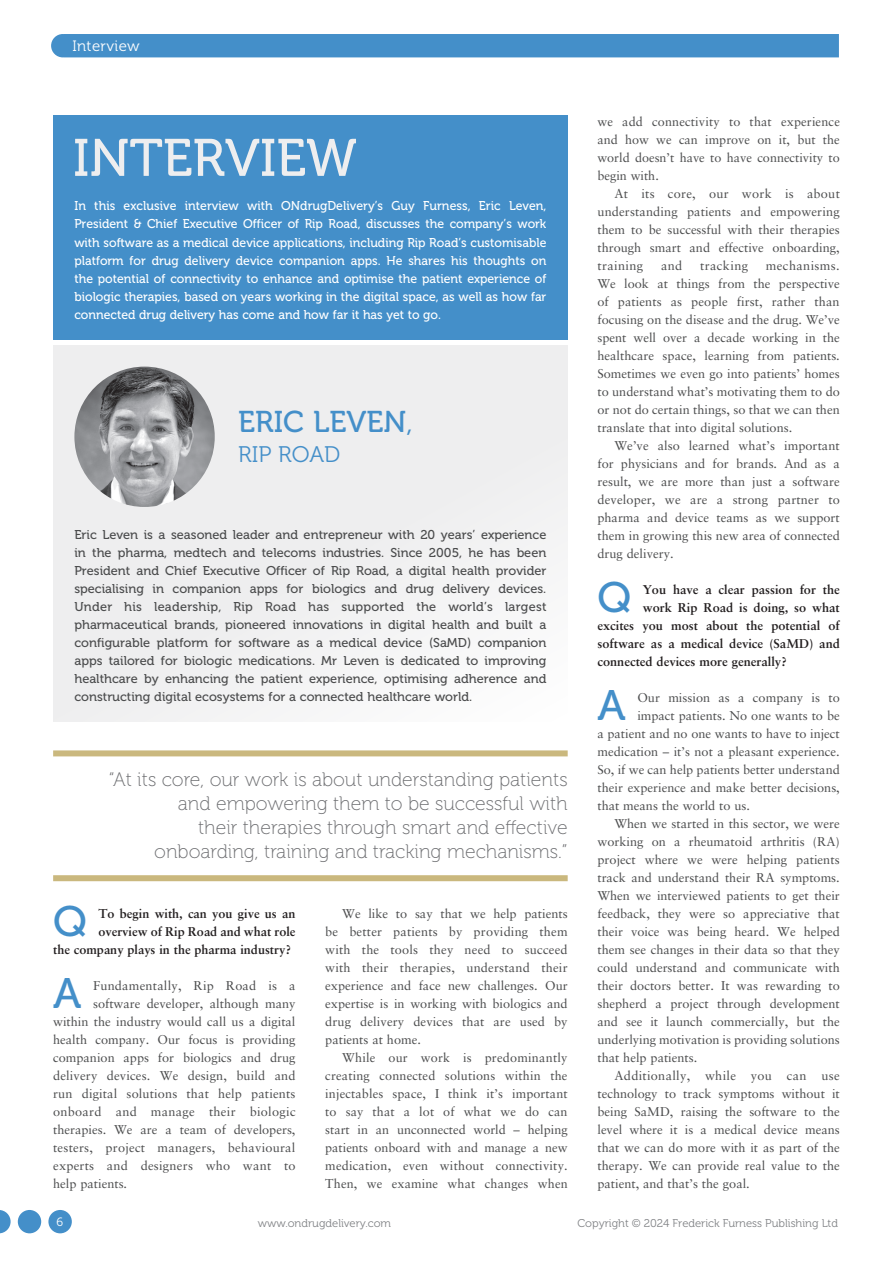
<style>
.page{position:relative;width:893px;height:1263px;background:#fff}
.page>*{position:absolute;margin:0;border:0;box-sizing:border-box;transform-origin:0 0}
._2014_xhead{font:52.5px "Museo 500";color:#eeeeef}
.MF_body_no_indent{font:42.45px "Museo 500";color:#448fc9}
._2014_xhead-2{font:30px "Museo 500";color:#448fc9}
._2014_xhead-3{font:22.5px "Museo 300";color:#448fc9}
.t1{font:19.5px/24px "Museo 100";color:#6c6d70;text-align:right}
.t2{font:15px "Museo 300";letter-spacing:.025em;color:#fff}
.MF_body{font:12.75px/18px "Sabon LT Std";color:#4b4c4d;text-align:justify}
.MF_standfirst{font:12.75px/18px "Museo 500";color:#4b4c4d;text-align:justify}
.MF_body_no_indent-2{font:12.75px "Sabon LT Std";color:#4b4c4d}
.MF_standfirst-2{font:12.75px/18px "Museo 500";color:#fff;text-align:justify;scale:.96 1}
.MF_body_no_indent-3{font:700 12.75px "Sabon LT Std";color:#231f20}
.MF_body_no_indent-4{font:12.75px "Sabon LT Std";letter-spacing:.02em;color:#4b4c4d}
.MF_body-2{font:12.75px "Sabon LT Std";letter-spacing:.03em;color:#4b4c4d}
.t3{font:12px "Museo 300";color:#fff}
.t4{font:11.25px "Museo 300";color:#808285}
.s1{font-family:"Museo 300"}
</style>
<div class="page">
<div style="left:51px;top:34px;width:788px;height:23px;background:#448fc9"></div>
<div style="left:53px;top:750px;width:515px;height:6px;background:#cab87e"></div>
<div style="left:53px;top:875px;width:515px;height:6px;background:#cab87e"></div>
<div style="left:53px;top:345px;width:515px;height:377px;background:#eeeeef"></div>
<svg style="left:80px;top:391px;width:488px;height:331px"></svg>
<div style="left:53px;top:115px;width:515px;height:225px;background:#448fc9"></div>
<img style="left:74px;top:367px;width:141px;height:140px;border-radius:70px">
<div style="left:48px;top:1210px;width:24px;height:23px;background:#448fc9;border-radius:50%"></div>
<div style="left:18px;top:1210px;width:23px;height:23px;background:#448fc9;border-radius:50%"></div>
<svg style="left:0;top:1210px;width:11px;height:23px"></svg>
<p class="t2" style="left:72px;top:37px;width:69px">Interview</p>
<p class="_2014_xhead" style="left:73px;top:129px;width:285px">INTERVIEW</p>
<p class="MF_standfirst-2" style="left:74px;top:197px;width:493px">In this exclusive interview with ONdrugDelivery’s Guy Furness, Eric Leven, President &amp; Chief Executive Officer of Rip Road, discusses the company’s work with software as a medical device applications, including Rip Road’s customisable platform for drug delivery device companion apps. He shares his thoughts on the potential of connectivity to enhance and optimise the patient experience of biologic therapies, based on years working in the digital space, as well as how far connected drug delivery has come and how far it has yet to go.</p>
<p class="_2014_xhead-2" style="left:238px;top:406px;width:176px">ERIC LEVEN<span class="s1">,</span></p>
<p class="_2014_xhead-3" style="left:238px;top:442px;width:104px">RIP ROAD</p>
<p class="MF_standfirst" style="left:74px;top:525px;width:474px">Eric Leven is a seasoned leader and entrepreneur with 20 years’ experience in the pharma, medtech and telecoms industries. Since 2005, he has been President and Chief Executive Officer of Rip Road, a digital health provider specialising in companion apps for biologics and drug delivery devices.<br>Under his leadership, Rip Road has supported the world’s largest pharmaceutical brands, pioneered innovations in digital health and built a configurable platform for software as a medical device (SaMD) companion apps tailored for biologic medications. Mr Leven is dedicated to improving healthcare by enhancing the patient experience, optimising adherence and constructing digital ecosystems for a connected healthcare world.</p>
<p class="t1" style="left:109px;top:768px;width:460px">“At its core, our work is about understanding patients and empowering them to be successful with<br>their therapies through smart and effective onboarding, training and tracking mechanisms.”</p>
<p class="MF_body_no_indent" style="left:53px;top:898px;width:35px">Q</p>
<p class="MF_body_no_indent-3" style="left:98px;top:906px;width:199px">To begin with, can you give us an</p>
<p class="MF_body_no_indent-3" style="left:98px;top:924px;width:199px">overview of Rip Road and what role</p>
<p class="MF_body_no_indent-3" style="left:53px;top:942px;width:239px">the company plays in the pharma industry?</p>
<p class="MF_body_no_indent" style="left:53px;top:970px;width:30px">A</p>
<p class="MF_body_no_indent-2" style="left:93px;top:978px;width:204px">Fundamentally, Rip Road is a</p>
<p class="MF_body_no_indent-2" style="left:93px;top:996px;width:204px">software developer, although many</p>
<p class="MF_body_no_indent-2" style="left:53px;top:1014px;width:244px">within the industry would call us a digital</p>
<p class="MF_body_no_indent-2" style="left:53px;top:1032px;width:244px">health company. Our focus is providing</p>
<p class="MF_body_no_indent-2" style="left:53px;top:1050px;width:244px">companion apps for biologics and drug</p>
<p class="MF_body_no_indent-2" style="left:53px;top:1068px;width:244px">delivery devices. We design, build and</p>
<p class="MF_body_no_indent-2" style="left:53px;top:1086px;width:244px">run digital solutions that help patients</p>
<p class="MF_body_no_indent-4" style="left:53px;top:1104px;width:244px">onboard and manage their biologic</p>
<p class="MF_body_no_indent-2" style="left:53px;top:1122px;width:244px">therapies. We are a team of developers,</p>
<p class="MF_body_no_indent-4" style="left:53px;top:1140px;width:244px">testers, project managers, behavioural</p>
<p class="MF_body_no_indent-4" style="left:53px;top:1158px;width:244px">experts and designers who want to</p>
<p class="MF_body_no_indent-2" style="left:53px;top:1176px;width:76px">help patients.</p>
<p class="MF_body" style="left:325px;top:904px;width:244px;text-indent:17px">We like to say that we help patients be better patients by providing them with the tools they need to succeed with their therapies, understand their experience and face new challenges. Our expertise is in working with biologics and drug delivery devices that are used by patients at home.</p>
<p class="MF_body" style="left:325px;top:1048px;width:244px;text-indent:17px">While our work is predominantly creating connected solutions within the injectables space, I think it’s important to say that a lot of what we do can start in an unconnected world – helping patients onboard with and manage a new medication, even without connectivity.<br>Then, we examine what changes when</p>
<p class="MF_body" style="left:597px;top:112px;width:244px">we add connectivity to that experience and how we can improve on it, but the world doesn’t have to have connectivity to begin with.</p>
<p class="MF_body" style="left:597px;top:184px;width:244px;text-indent:17px">At its core, our work is about understanding patients and empowering them to be successful with their therapies through smart and effective onboarding, training</p>
<p class="MF_body" style="left:597px;top:256px;width:244px;text-indent:168px">mechanisms.<br>We look at things from the perspective of patients as people first, rather than focusing on the disease and the drug. We’ve spent well over a decade working in the healthcare space, learning from patients.<br>Sometimes we even go into patients’ homes to understand what’s motivating them to do or not do certain things, so that we can then translate that into digital solutions.</p>
<p class="MF_body" style="left:597px;top:436px;width:244px;text-indent:17px">We’ve also learned what’s important for physicians and for brands. And as a result, we are more than just a software developer, we are a strong partner to pharma and device teams as we support them in growing this new area of connected drug delivery.</p>
<p class="MF_body_no_indent" style="left:597px;top:574px;width:35px">Q</p>
<p class="MF_body_no_indent-3" style="left:643px;top:582px;width:199px">You have a clear passion for the</p>
<p class="MF_body" style="left:661px;top:256px;width:23px">and</p>
<p class="MF_body-2" style="left:700px;top:258px;width:49px">tracking</p>
<p class="MF_body_no_indent-3" style="left:643px;top:600px;width:199px">work Rip Road is doing, so what</p>
<p class="MF_body_no_indent-3" style="left:597px;top:618px;width:244px">excites you most about the potential of</p>
<p class="MF_body_no_indent-3" style="left:597px;top:636px;width:244px">software as a medical device (SaMD) and</p>
<p class="MF_body_no_indent-3" style="left:597px;top:654px;width:191px">connected devices more generally?</p>
<p class="MF_body_no_indent" style="left:597px;top:682px;width:30px">A</p>
<p class="MF_body_no_indent-2" style="left:637px;top:690px;width:204px">Our mission as a company is to</p>
<p class="MF_body_no_indent-2" style="left:637px;top:708px;width:204px">impact patients. No one wants to be</p>
<p class="MF_body_no_indent-2" style="left:597px;top:726px;width:244px">a patient and no one wants to have to inject</p>
<p class="MF_body_no_indent-2" style="left:597px;top:744px;width:244px">medication – it’s not a pleasant experience.</p>
<p class="MF_body_no_indent-2" style="left:597px;top:762px;width:244px">So, if we can help patients better understand</p>
<p class="MF_body_no_indent-2" style="left:597px;top:780px;width:244px">their experience and make better decisions,</p>
<p class="MF_body_no_indent-2" style="left:597px;top:798px;width:154px">that means the world to us.</p>
<p class="MF_body" style="left:597px;top:814px;width:244px;text-indent:17px">When we started in this sector, we were working on a rheumatoid arthritis (RA) project where we were helping patients track and understand their RA symptoms.<br>When we interviewed patients to get their feedback, they were so appreciative that their voice was being heard. We helped them see changes in their data so that they could understand and communicate with their doctors better. It was rewarding to shepherd a project through development and see it launch commercially, but the underlying motivation is providing solutions that help patients.</p>
<p class="MF_body" style="left:597px;top:1066px;width:244px;text-indent:17px">Additionally, while you can use technology to track symptoms without it being SaMD, raising the software to the level where it is a medical device means that we can do more with it as part of the therapy. We can provide real value to the patient, and that’s the goal.</p>
<p class="t3" style="left:57px;top:1215px;width:8px">6</p>
<p class="t4" style="left:258px;top:1217px;width:135px">www.ondrugdelivery.com</p>
<p class="t4" style="left:577px;top:1217px;width:262px">Copyright © 2024 Frederick Furness Publishing Ltd</p>
</div>
